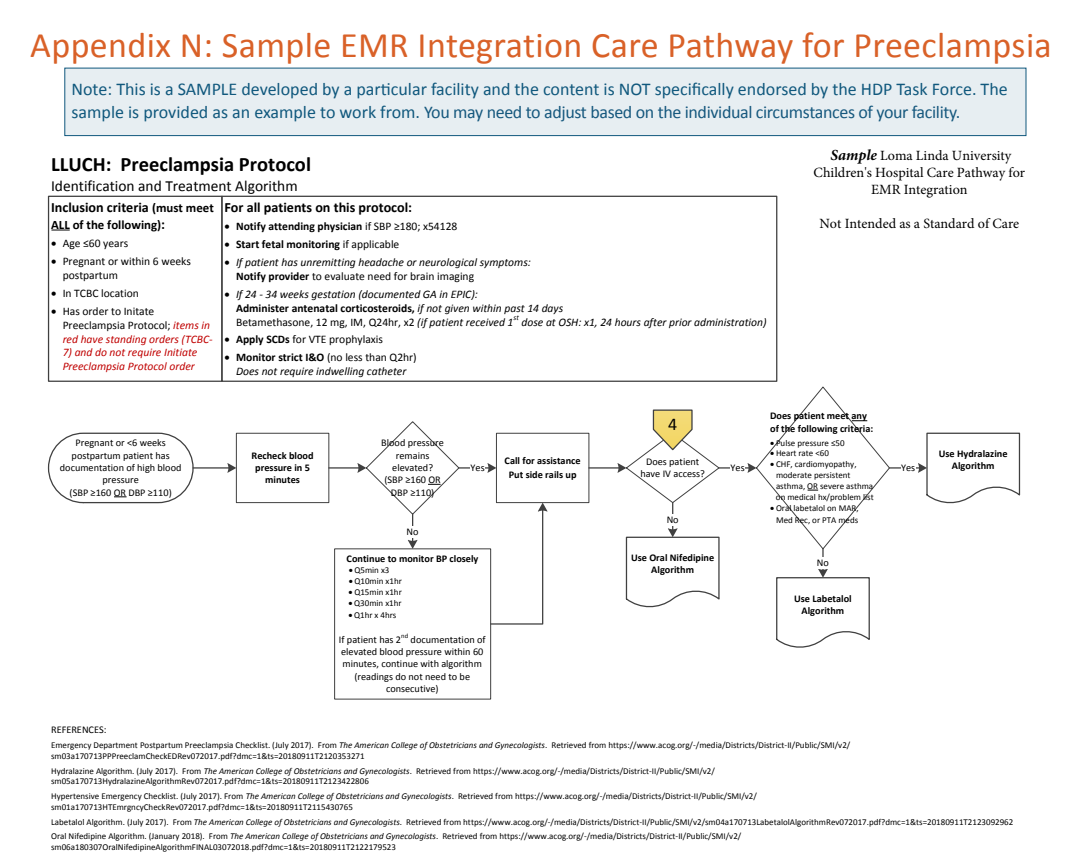
<style>
.page{position:relative;width:1080px;height:864px;background:#fff}
.page>*{position:absolute;margin:0;border:0;box-sizing:border-box;transform-origin:0 0}
.H2{font:36px "Calibri";letter-spacing:.01em;color:#d96128}
.t1{font:700 20.55px "CALIBRI";color:#000}
.Appendicies{font:18px/22.5px "Calibri";color:#10587d}
.t2{font:18px "CALIBRI";color:#000}
.t3{font:15.45px "CALIBRI";color:#000}
.t4{font:14.1px/17.2px "Minion Pro";color:#000;text-align:center}
.t5{font:700 14.1px "CALIBRI";color:#000}
.t6{font:700 12.9px "CALIBRI";color:#000}
.t7{font:italic 11.55px/14px "CALIBRI";color:#000}
.t8{font:11.55px/14px "CALIBRI";color:#000}
.t9{font:700 11.55px "CALIBRI";color:#000}
.t10{font:italic 11.55px/13.8px "CALIBRI";color:#c00000}
.t11{font:10.2px/12.3px "CALIBRI";color:#000;text-align:center}
.t12{font:700 10.2px/12.3px "CALIBRI";color:#000;text-align:center}
.t13{font:9px/10.8px "CALIBRI";color:#000}
.t14{font:italic 7.5px "CALIBRI";color:#000}
.t15{font:6.6px "CALIBRI";color:#000}
.s1{color:#16587e}
.s2{font-size:12.9px}
.s3{font-size:14.1px}
.s4{font-style:italic;color:#c00000}
.s5{font-weight:400}
.s6{font-weight:700;font-style:normal}
.s7{font-style:normal}
.s8{font-weight:700}
.s9{font-weight:700;font-style:italic;font-size:15.45px}
.s10{font-style:italic}
</style>
<div class="page">
<div style="left:48px;top:433px;width:146px;height:70px;border:1px solid #404040;border-radius:35px"></div>
<svg style="left:114px;top:496px;width:13px;height:1px"></svg>
<div style="left:496px;top:433px;width:93px;height:70px;border:1px solid #404040"></div>
<hr style="left:589px;top:467px;width:31px;height:2px;background:#404040">
<hr style="left:889px;top:467px;width:31px;height:2px;background:#404040">
<div style="left:901px;top:462px;width:14px;height:12px;background:#fff"></div>
<hr style="left:822px;top:549px;width:2px;height:22px;background:#404040">
<div style="left:817px;top:558px;width:12px;height:11px;background:#fff"></div>
<svg style="left:776px;top:569px;width:94px;height:79px"></svg>
<svg style="left:918px;top:432px;width:103px;height:72px"></svg>
<hr style="left:719px;top:467px;width:31px;height:2px;background:#404040">
<div style="left:731px;top:462px;width:14px;height:12px;background:#fff"></div>
<div style="left:236px;top:433px;width:93px;height:70px;border:1px solid #404040"></div>
<hr style="left:193px;top:467px;width:37px;height:2px;background:#404040">
<svg style="left:227px;top:463px;width:9px;height:10px"></svg>
<hr style="left:329px;top:467px;width:31px;height:2px;background:#404040">
<hr style="left:459px;top:467px;width:31px;height:2px;background:#404040">
<svg style="left:487px;top:463px;width:9px;height:10px"></svg>
<div style="left:470px;top:462px;width:15px;height:12px;background:#fff"></div>
<div style="left:334px;top:549px;width:157px;height:150px;border:1px solid #404040"></div>
<svg style="left:357px;top:421px;width:102px;height:128px"></svg>
<div style="left:407px;top:526px;width:11px;height:11px;background:#fff"></div>
<svg style="left:489px;top:503px;width:58px;height:122px"></svg>
<svg style="left:617px;top:409px;width:103px;height:199px"></svg>
<div style="left:221px;top:196px;width:556px;height:186px;border:1px solid #404040"></div>
<div style="left:48px;top:196px;width:175px;height:186px;border:1px solid #404040"></div>
<svg style="left:51px;top:230px;width:19px;height:1px"></svg>
<svg style="left:747px;top:387px;width:143px;height:162px"></svg>
<div style="left:64px;top:68px;width:962px;height:68px;background:#e7eef2;border:1px solid #10587d"></div>
<h3 class="H2" style="left:30px;top:23px;width:1023px">Appendix N: Sample EMR Integration Care Pathway for Preeclampsia</h3>
<p class="Appendicies" style="left:72px;top:77px;width:938px">Note: This is a SAMPLE developed by a particular facility and the content is NOT specifically endorsed by the HDP Task Force. The sample is provided as an example to work from. <span class="s1">You may need to adjust based on the individual circumstances of your facility.</span></p>
<p class="t1" style="left:51px;top:151px;width:261px">LLUCH: Preeclampsia Protocol</p>
<p class="t3" style="left:51px;top:176px;width:248px">Identification and Treatment Algorithm</p>
<p class="t5" style="left:51px;top:198px;width:164px">Inclusion criteria <span class="s2">(must meet</span></p>
<p class="t6" style="left:51px;top:216px;width:115px">ALL of the following)<span class="s3">:</span></p>
<p class="t8" style="left:51px;top:236px;width:79px">• Age ≤60 years</p>
<p class="t8" style="left:63px;top:254px;width:130px;text-indent:-12px">• Pregnant or within 6 weeks postpartum</p>
<p class="t8" style="left:51px;top:286px;width:89px">• In TCBC location</p>
<p class="t8" style="left:63px;top:304px;width:152px;text-indent:-12px">• Has order to Initate<br>Preeclampsia Protocol; <span class="s4">items in red have standing orders (TCBC-</span></p>
<p class="t10" style="left:63px;top:345px;width:136px">7) and do not require Initiate<br>Preeclampsia Protocol order</p>
<p class="t5" style="left:224px;top:198px;width:189px">For all patients on this protocol:</p>
<p class="t9" style="left:224px;top:219px;width:234px">• Notify attending physician <span class="s5">if SBP ≥180; x54128</span></p>
<p class="t9" style="left:224px;top:237px;width:176px">• Start fetal monitoring <span class="s5">if applicable</span></p>
<p class="t7" style="left:236px;top:255px;width:296px;text-indent:-12px">• If patient has unremitting headache or neurological symptoms:<br><span class="s6">Notify provider</span> <span class="s7">to evaluate need for brain imaging</span></p>
<p class="t7" style="left:236px;top:287px;width:329px;text-indent:-12px">• If 24 - 34 weeks gestation (documented GA in EPIC):<br><span class="s6">Administer antenatal corticosteroids,</span> if not given within past 14 days<br><span class="s7">Betamethasone, 12 mg, IM, Q24hr, x2</span> (if patient received 1</p>
<p class="t14" style="left:513px;top:312px;width:7px">st</p>
<p class="t7" style="left:522px;top:314px;width:247px">dose at OSH: x1, 24 hours after prior administration)</p>
<p class="t8" style="left:224px;top:333px;width:160px">• <span class="s8">Apply SCDs</span> for VTE prophylaxis</p>
<p class="t7" style="left:224px;top:350px;width:194px;text-align:center">• <span class="s6">Monitor strict I&amp;O</span> <span class="s7">(no less than Q2hr)<br></span>Does not require indwelling catheter</p>
<p class="t4" style="left:814px;top:147px;width:213px"><span class="s9">Sample</span> Loma Linda University<br>Children's Hospital Care Pathway for<br>EMR Integration</p>
<p class="t4" style="left:819px;top:215px;width:201px">Not Intended as a Standard of Care</p>
<p class="t11" style="left:60px;top:437px;width:123px">Pregnant or &lt;6 weeks postpartum patient has documentation of high blood pressure<br>(SBP ≥160 OR DBP ≥110)</p>
<p class="t12" style="left:252px;top:449px;width:64px">Recheck blood pressure in 5 minutes</p>
<p class="t11" style="left:381px;top:437px;width:64px">Blood pressure remains elevated?<br>(SBP ≥160 OR<br>DBP ≥110)</p>
<p class="t11" style="left:407px;top:525px;width:14px">No</p>
<p class="t11" style="left:471px;top:462px;width:16px">Yes</p>
<p class="t12" style="left:347px;top:553px;width:133px">Continue to monitor BP closely</p>
<p class="t13" style="left:349px;top:565px;width:42px">• Q5min x3</p>
<p class="t13" style="left:349px;top:576px;width:55px">• Q10min x1hr</p>
<p class="t13" style="left:349px;top:587px;width:55px">• Q15min x1hr</p>
<p class="t13" style="left:349px;top:598px;width:55px">• Q30min x1hr</p>
<p class="t13" style="left:348px;top:610px;width:49px">• Q1hr x 4hrs</p>
<p class="t11" style="left:339px;top:633px;width:64px">If patient has 2</p>
<p class="t15" style="left:401px;top:631px;width:8px">nd</p>
<p class="t11" style="left:411px;top:633px;width:77px">documentation of</p>
<p class="t11" style="left:341px;top:645px;width:144px">elevated blood pressure within 60</p>
<p class="t11" style="left:343px;top:658px;width:141px">minutes, continue with algorithm</p>
<p class="t11" style="left:354px;top:670px;width:117px">(readings do not need to be</p>
<p class="t11" style="left:386px;top:682px;width:54px">consecutive)</p>
<p class="t12" style="left:770px;top:410px;width:105px;text-align:left">Does patient meet any of the following criteria:</p>
<p class="t13" style="left:770px;top:437px;width:76px">• Pulse pressure ≤50</p>
<p class="t13" style="left:770px;top:448px;width:60px">• Heart rate &lt;60</p>
<p class="t13" style="left:776px;top:459px;width:99px;text-indent:-6px">• CHF, cardiomyopathy, moderate persistent asthma, OR severe asthma on medical hx/problem list</p>
<p class="t13" style="left:770px;top:502px;width:90px;line-height:12px;text-align:center">• Oral labetalol on MAR,<br>Med Rec, or PTA meds</p>
<p class="t2" style="left:668px;top:413px;width:11px">4</p>
<p class="t12" style="left:505px;top:453px;width:78px;line-height:14.9px">Call for assistance<br>Put side rails up</p>
<p class="t11" style="left:640px;top:455px;width:66px">Does patient have IV access?</p>
<p class="t11" style="left:901px;top:462px;width:16px">Yes</p>
<p class="t11" style="left:731px;top:462px;width:16px">Yes</p>
<p class="t11" style="left:667px;top:514px;width:14px">No</p>
<p class="t12" style="left:631px;top:552px;width:85px">Use Oral Nifedipine<br>Algorithm</p>
<p class="t11" style="left:817px;top:557px;width:14px">No</p>
<p class="t12" style="left:794px;top:592px;width:59px">Use Labetalol<br>Algorithm</p>
<p class="t12" style="left:939px;top:448px;width:70px">Use Hydralazine<br>Algorithm</p>
<p class="t11" style="left:51px;top:724px;width:57px">REFERENCES:</p>
<p class="t13" style="left:51px;top:740px;width:801px">Emergency Department Postpartum Preeclampsia Checklist. (July 2017). From <span class="s10">The American College of Obstetricians and Gynecologists</span>. Retrieved from https://www.acog.org/-/media/Districts/District-II/Public/SMI/v2/ sm03a170713PPPreeclamCheckEDRev072017.pdf?dmc=1&amp;ts=20180911T2120353271</p>
<p class="t13" style="left:51px;top:765px;width:665px">Hydralazine Algorithm. (July 2017). From <span class="s10">The American College of Obstetricians and Gynecologists</span>. Retrieved from https://www.acog.org/-/media/Districts/District-II/Public/SMI/v2/ sm05a170713HydralazineAlgorithmRev072017.pdf?dmc=1&amp;ts=20180911T2123422806</p>
<p class="t13" style="left:51px;top:791px;width:707px">Hypertensive Emergency Checklist. (July 2017). From <span class="s10">The American College of Obstetricians and Gynecologists</span>. Retrieved from https://www.acog.org/-/media/Districts/District-II/Public/SMI/v2/ sm01a170713HTEmrgncyCheckRev072017.pdf?dmc=1&amp;ts=20180911T2115430765</p>
<p class="t13" style="left:51px;top:814px;width:964px;line-height:14.5px">Labetalol Algorithm. (July 2017). From <span class="s10">The American College of Obstetricians and Gynecologists</span>. Retrieved from https://www.acog.org/-/media/Districts/District-II/Public/SMI/v2/sm04a170713LabetalolAlgorithmRev072017.pdf?dmc=1&amp;ts=20180911T2123092962<br>Oral Nifedipine Algorithm. (January 2018). From <span class="s10">The American College of Obstetricians and Gynecologists</span>. Retrieved from https://www.acog.org/-/media/Districts/District-II/Public/SMI/v2/</p>
<p class="t13" style="left:51px;top:842px;width:346px">sm06a180307OralNifedipineAlgorithmFINAL03072018.pdf?dmc=1&amp;ts=20180911T2122179523</p>
</div>
